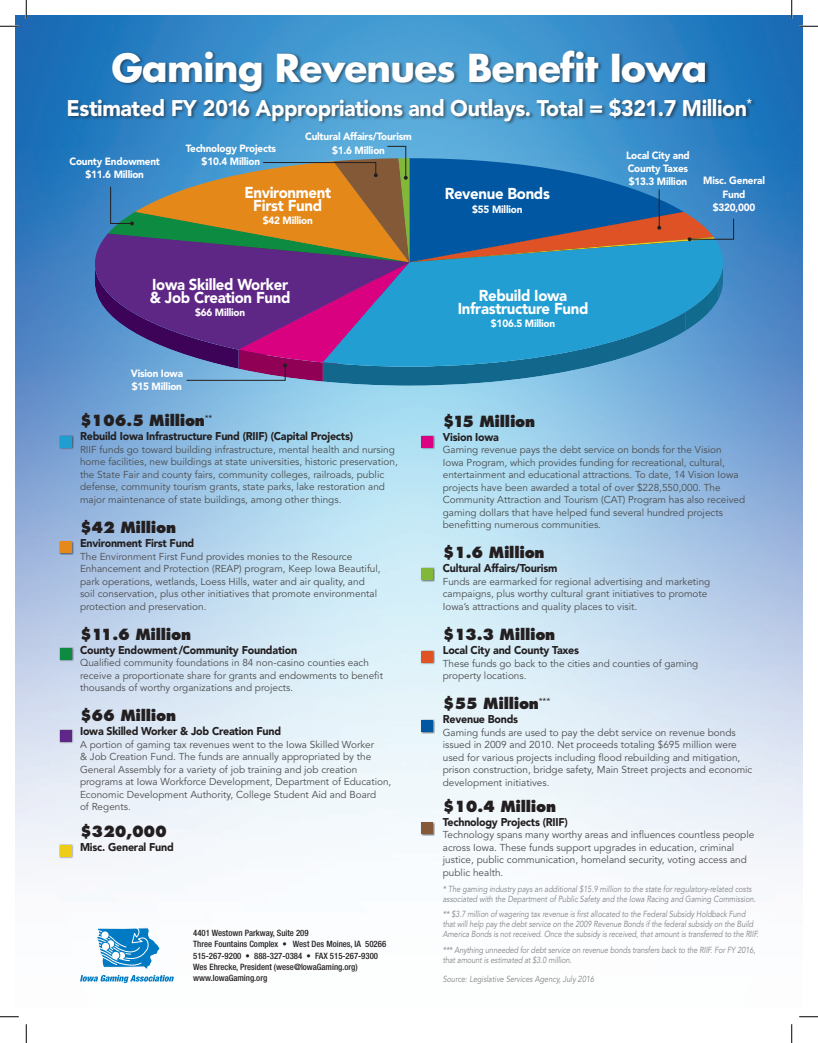
<style>
.page{position:relative;width:818px;height:1043px;background:#fff}
.page>*{position:absolute;margin:0;border:0;box-sizing:border-box;transform-origin:0 0}
.t1{font:700 37.5px "Futura";letter-spacing:-.02em;color:#fff}
.t2{font:900 22.5px "Avenir";letter-spacing:-.02em;color:#fff;scale:.95 1}
.t3{font:900 15.75px/13.1px "Avenir";letter-spacing:-.02em;color:#fff;scale:.95 1}
.t4{font:800 15px "Futura";letter-spacing:-.02em;color:#231f20;scale:.95 1}
.t5{font:900 11.25px "Avenir";letter-spacing:-.02em;color:#231f20;scale:.95 1}
.t6{font:900 10.5px/13.1px "Avenir";letter-spacing:-.02em;color:#fff;scale:.95 1}
.t7{font:10px/12.5px "Avenir";color:#4b4c4d}
.t8{font:italic 8.75px/10px "Avenir";letter-spacing:-.01em;color:#808285;scale:.84 1}
.t9{font:500 condensed 8.75px "Helvetica Neue";color:#231f20}
</style>
<div class="page">
<img style="left:15px;top:15px;width:787px;height:1012px">
<div style="left:67px;top:49px;width:689px;height:76px;background:#231f20;opacity:.6"></div>
<svg style="left:80px;top:926px;width:94px;height:57px"></svg>
<div style="left:59px;top:434px;width:15px;height:15px;background:#231f20;opacity:.6"></div>
<div style="left:60px;top:435px;width:12px;height:12px;background:#209ed2"></div>
<div style="left:59px;top:540px;width:15px;height:15px;background:#231f20;opacity:.6"></div>
<div style="left:60px;top:541px;width:12px;height:12px;background:#e4891a"></div>
<div style="left:59px;top:729px;width:15px;height:14px;background:#231f20;opacity:.6"></div>
<div style="left:60px;top:730px;width:12px;height:11px;background:#5f2787"></div>
<div style="left:59px;top:646px;width:15px;height:15px;background:#231f20;opacity:.6"></div>
<div style="left:60px;top:647px;width:12px;height:12px;background:#0d8b40"></div>
<div style="left:420px;top:649px;width:15px;height:15px;background:#231f20;opacity:.6"></div>
<div style="left:421px;top:650px;width:12px;height:12px;background:#e05325"></div>
<div style="left:420px;top:567px;width:15px;height:15px;background:#231f20;opacity:.6"></div>
<div style="left:421px;top:568px;width:12px;height:12px;background:#82b83a"></div>
<div style="left:420px;top:434px;width:15px;height:15px;background:#231f20;opacity:.6"></div>
<div style="left:421px;top:435px;width:12px;height:12px;background:#db0182"></div>
<div style="left:420px;top:719px;width:15px;height:15px;background:#231f20;opacity:.6"></div>
<div style="left:421px;top:720px;width:12px;height:11px;background:#0157a2"></div>
<div style="left:59px;top:843px;width:15px;height:15px;background:#231f20;opacity:.6"></div>
<div style="left:60px;top:844px;width:12px;height:12px;background:#eecd16"></div>
<div style="left:420px;top:821px;width:15px;height:15px;background:#231f20;opacity:.6"></div>
<div style="left:421px;top:822px;width:12px;height:12px;background:#855938"></div>
<svg style="left:95px;top:145px;width:639px;height:241px"></svg>
<svg style="left:0;top:25px;width:19px;height:2px"></svg>
<svg style="left:799px;top:25px;width:19px;height:2px"></svg>
<svg style="left:0;top:1015px;width:19px;height:2px"></svg>
<svg style="left:799px;top:1015px;width:19px;height:2px"></svg>
<svg style="left:25px;top:0;width:2px;height:19px"></svg>
<svg style="left:25px;top:1024px;width:2px;height:18px"></svg>
<svg style="left:790px;top:0;width:2px;height:19px"></svg>
<svg style="left:790px;top:1024px;width:2px;height:18px"></svg>
<p class="t1" style="left:111px;top:42px;width:597px">Gaming Revenues Benefit Iowa</p>
<p class="t2" style="left:66px;top:94px;width:723px">Estimated FY 2016 Appropriations and Outlays. Total = $321.7 Million<sup>*</sup></p>
<p class="t6" style="left:69px;top:154px;width:97px">County Endowment</p>
<p class="t6" style="left:85px;top:167px;width:63px">$11.6 Million</p>
<p class="t6" style="left:305px;top:130px;width:114px">Cultural Affairs/Tourism</p>
<p class="t6" style="left:186px;top:142px;width:97px">Technology Projects</p>
<p class="t6" style="left:332px;top:143px;width:57px">$1.6 Million</p>
<p class="t6" style="left:202px;top:155px;width:63px">$10.4 Million</p>
<p class="t3" style="left:244px;top:186px;width:93px;text-align:center">Environment<br>First Fund</p>
<p class="t6" style="left:263px;top:214px;width:54px">$42 Million</p>
<p class="t3" style="left:150px;top:278px;width:150px">Iowa Skilled Worker &amp; Job Creation Fund</p>
<p class="t6" style="left:195px;top:306px;width:54px">$66 Million</p>
<p class="t6" style="left:131px;top:367px;width:56px">Vision Iowa</p>
<p class="t6" style="left:132px;top:380px;width:54px">$15 Million</p>
<p class="t4" style="left:80px;top:411px;width:141px">$106.5 Million<sup>**</sup></p>
<p class="t5" style="left:80px;top:429px;width:289px">Rebuild Iowa Infrastructure Fund (RIIF) (Capital Projects)</p>
<p class="t7" style="left:80px;top:443px;width:319px">RIIF funds go toward building infrastructure, mental health and nursing home facilities, new buildings at state universities, historic preservation, the State Fair and county fairs, community colleges, railroads, public defense, community tourism grants, state parks, lake restoration and major maintenance of state buildings, among other things.</p>
<p class="t4" style="left:80px;top:518px;width:103px">$42 Million</p>
<p class="t5" style="left:80px;top:536px;width:122px">Environment First Fund</p>
<p class="t7" style="left:80px;top:550px;width:302px">The Environment First Fund provides monies to the Resource Enhancement and Protection (REAP) program, Keep Iowa Beautiful, park operations, wetlands, Loess Hills, water and air quality, and soil conservation, plus other initiatives that promote environmental protection and preservation.</p>
<p class="t4" style="left:80px;top:624px;width:118px">$11.6 Million</p>
<p class="t5" style="left:80px;top:643px;width:230px">County Endowment/Community Foundation</p>
<p class="t7" style="left:80px;top:656px;width:304px">Qualified community foundations in 84 non-casino counties each receive a proportionate share for grants and endowments to benefit thousands of worthy organizations and projects.</p>
<p class="t4" style="left:80px;top:706px;width:103px">$66 Million</p>
<p class="t5" style="left:80px;top:724px;width:213px">Iowa Skilled Worker &amp; Job Creation Fund</p>
<p class="t7" style="left:80px;top:738px;width:313px">A portion of gaming tax revenues went to the Iowa Skilled Worker<br>&amp; Job Creation Fund. The funds are annually appropriated by the General Assembly for a variety of job training and job creation programs at Iowa Workforce Development, Department of Education, Economic Development Authority, College Student Aid and Board<br>of Regents.</p>
<p class="t4" style="left:80px;top:821px;width:93px">$320,000</p>
<p class="t5" style="left:80px;top:839px;width:100px">Misc. General Fund</p>
<p class="t9" style="left:193px;top:927px;width:117px">4401 Westown Parkway, Suite 209</p>
<p class="t9" style="left:193px;top:939px;width:194px">Three Fountains Complex • West Des Moines, IA 50266</p>
<p class="t9" style="left:193px;top:950px;width:186px">515-267-9200 • 888-327-0384 • FAX 515-267-9300</p>
<p class="t9" style="left:193px;top:961px;width:166px">Wes Ehrecke, President (wese@lowaGaming.org)</p>
<p class="t9" style="left:193px;top:972px;width:75px">www.IowaGaming.org</p>
<p class="t3" style="left:444px;top:187px;width:112px">Revenue Bonds</p>
<p class="t6" style="left:472px;top:202px;width:54px">$55 Million</p>
<p class="t3" style="left:479px;top:289px;width:95px">Rebuild Iowa</p>
<p class="t3" style="left:457px;top:302px;width:139px">Infrastructure Fund</p>
<p class="t6" style="left:491px;top:317px;width:69px">$106.5 Million</p>
<p class="t6" style="left:626px;top:148px;width:69px">Local City and<br>County Taxes</p>
<p class="t6" style="left:628px;top:174px;width:63px">$13.3 Million</p>
<p class="t6" style="left:703px;top:174px;width:66px;text-align:center">Misc. General<br>Fund</p>
<p class="t6" style="left:712px;top:200px;width:46px">$320,000</p>
<p class="t4" style="left:443px;top:411px;width:99px">$15 Million</p>
<p class="t5" style="left:443px;top:430px;width:61px">Vision Iowa</p>
<p class="t7" style="left:443px;top:444px;width:304px">Gaming revenue pays the debt service on bonds for the Vision<br>Iowa Program, which provides funding for recreational, cultural, entertainment and educational attractions. To date, 14 Vision Iowa projects have been awarded a total of over $228,550,000. The Community Attraction and Tourism (CAT) Program has also received gaming dollars that have helped fund several hundred projects benefitting numerous communities.</p>
<p class="t4" style="left:443px;top:543px;width:109px">$1.6 Million</p>
<p class="t5" style="left:443px;top:561px;width:122px">Cultural Affairs/Tourism</p>
<p class="t7" style="left:443px;top:575px;width:269px">Funds are earmarked for regional advertising and marketing campaigns, plus worthy cultural grant initiatives to promote</p>
<p class="t7" style="left:443px;top:600px;width:196px">Iowa’s attractions and quality places to visit.</p>
<p class="t4" style="left:443px;top:625px;width:120px">$13.3 Million</p>
<p class="t5" style="left:443px;top:643px;width:145px">Local City and County Taxes</p>
<p class="t7" style="left:443px;top:657px;width:257px">These funds go back to the cities and counties of gaming property locations.</p>
<p class="t4" style="left:443px;top:694px;width:115px">$55 Million<sup>***</sup></p>
<p class="t5" style="left:443px;top:712px;width:81px">Revenue Bonds</p>
<p class="t7" style="left:443px;top:726px;width:311px">Gaming funds are used to pay the debt service on revenue bonds issued in 2009 and 2010. Net proceeds totaling $695 million were used for various projects including flood rebuilding and mitigation, prison construction, bridge safety, Main Street projects and economic development initiatives.</p>
<p class="t4" style="left:443px;top:796px;width:121px">$10.4 Million</p>
<p class="t5" style="left:443px;top:815px;width:133px">Technology Projects (RIIF)</p>
<p class="t7" style="left:443px;top:829px;width:313px">Technology spans many worthy areas and influences countless people across Iowa. These funds support upgrades in education, criminal justice, public communication, homeland security, voting access and public health.</p>
<p class="t8" style="left:443px;top:883px;width:374px">* The gaming industry pays an additional $15.9 million to the state for regulatory-related costs associated with the Department of Public Safety and the Iowa Racing and Gaming Commission.</p>
<p class="t8" style="left:443px;top:909px;width:377px">** $3.7 million of wagering tax revenue is first allocated to the Federal Subsidy Holdback Fund that will help pay the debt service on the 2009 Revenue Bonds if the federal subsidy on the Build<br>America Bonds is not received. Once the subsidy is received, that amount is transferred to the RIIF.</p>
<p class="t8" style="left:443px;top:945px;width:373px">*** Anything unneeded for debt service on revenue bonds transfers back to the RIIF. For FY 2016, that amount is estimated at $3.0 million.</p>
<p class="t8" style="left:443px;top:974px;width:182px">Source: Legislative Services Agency, July 2016</p>
</div>
